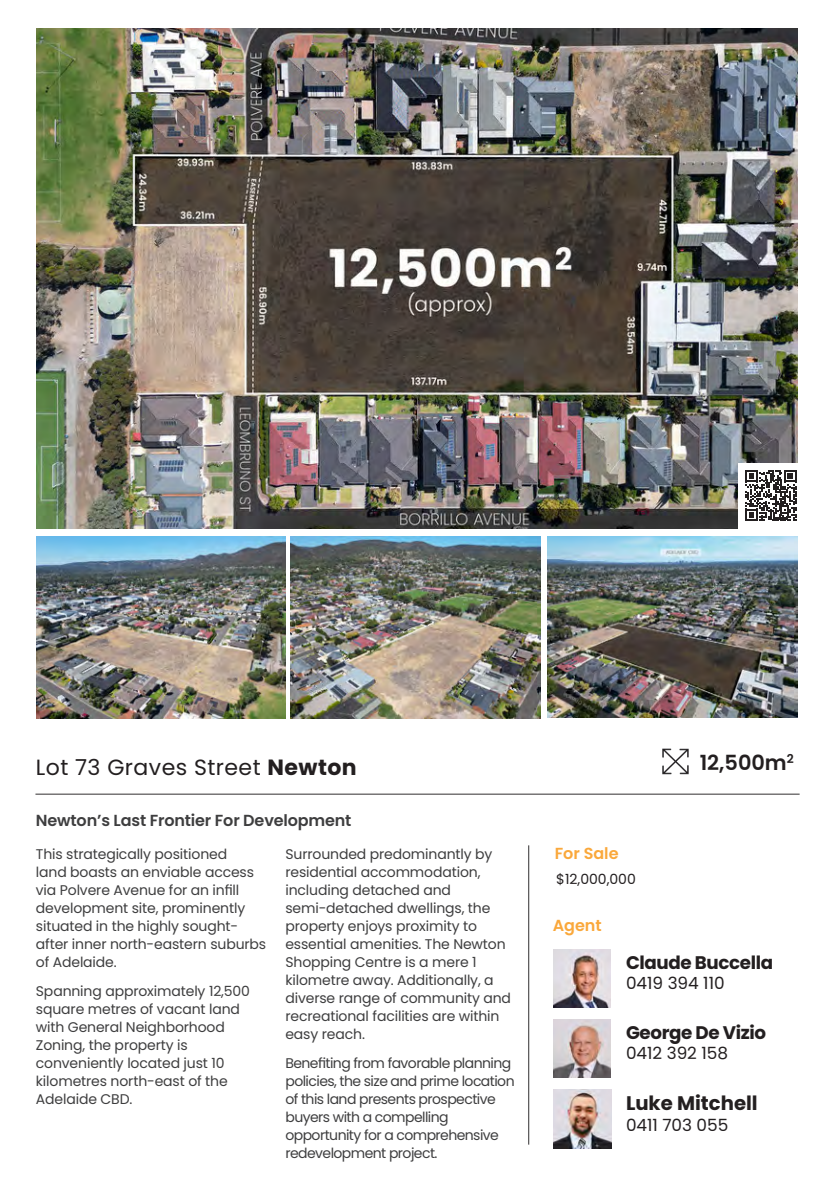
<style>
.page{position:relative;width:840px;height:1191px;background:#fff}
.page>*{position:absolute;margin:0;border:0;box-sizing:border-box;transform-origin:0 0}
.t1{font:22px "Poppins";letter-spacing:.02em;color:#231f20}
.t2{font:600 20.8px "Poppins";color:#231f20}
.t3{font:700 19.6px "Poppins";color:#231f20}
.t4{font:700 18.2px "Poppins";letter-spacing:-.02em;color:#231f20}
.t5{font:16.8px "Poppins";color:#231f20}
.t6{font:600 16px "Poppins";letter-spacing:-.01em;color:#3e3e3f}
.t7{font:600 16px "Poppins";color:#faa83b}
.t8{font:14px/18px "Poppins";letter-spacing:-.01em;color:#3e3e3f}
.t9{font:14px/18px "Poppins";letter-spacing:-.04em;color:#3e3e3f}
.t10{font:14px "Poppins";color:#231f20}
.s1{font-weight:700}
</style>
<div class="page">
<img style="left:37px;top:28px;width:760px;height:500px">
<hr style="left:35px;top:793px;width:764px;height:1px;background:#312f30">
<hr style="left:528px;top:845px;width:1px;height:299px;background:#312f30">
<div style="left:737px;top:463px;width:66px;height:65px;background:#fff"></div>
<svg style="left:745px;top:470px;width:51px;height:51px"></svg>
<img style="left:37px;top:536px;width:248px;height:182px">
<img style="left:290px;top:537px;width:250px;height:181px">
<img style="left:547px;top:536px;width:249px;height:182px">
<img style="left:662px;top:748px;width:27px;height:27px">
<img style="left:553px;top:1089px;width:58px;height:59px">
<img style="left:553px;top:950px;width:57px;height:57px">
<img style="left:553px;top:1019px;width:57px;height:58px">
<p class="t1" style="left:36px;top:755px;width:322px">Lot 73 Graves Street <span class="s1">Newton</span></p>
<p class="t6" style="left:36px;top:810px;width:317px">Newton’s Last Frontier For Development</p>
<p class="t8" style="left:36px;top:845px;width:232px">This strategically positioned<br>land boasts an enviable access via Polvere Avenue for an infill development site, prominently situated in the highly sought&shy;after inner north-eastern suburbs of Adelaide.</p>
<p class="t8" style="left:36px;top:982px;width:215px">Spanning approximately 12,500 square metres of vacant land with General Neighborhood<br>Zoning, the property is conveniently located just 10 kilometres north-east of the<br>Adelaide CBD.</p>
<p class="t8" style="left:285px;top:845px;width:227px">Surrounded predominantly by residential accommodation, including detached and semi-detached dwellings, the property enjoys proximity to essential amenities. The Newton<br>Shopping Centre is a mere 1 kilometre away. Additionally, a diverse range of community and recreational facilities are within easy reach.</p>
<p class="t9" style="left:285px;top:1054px;width:231px">Benefiting from favorable planning policies, the size and prime location of this land presents prospective buyers with a compelling opportunity for a comprehensive redevelopment project.</p>
<p class="t7" style="left:554px;top:844px;width:65px">For Sale</p>
<p class="t10" style="left:556px;top:871px;width:81px">$12,000,000</p>
<p class="t7" style="left:552px;top:916px;width:50px">Agent</p>
<p class="t2" style="left:699px;top:750px;width:95px">12,500m<sup>2</sup></p>
<p class="t4" style="left:625px;top:952px;width:149px">Claude Buccella</p>
<p class="t5" style="left:625px;top:973px;width:100px">0419 394 110</p>
<p class="t4" style="left:625px;top:1022px;width:141px">George De Vizio</p>
<p class="t5" style="left:625px;top:1043px;width:103px">0412 392 158</p>
<h3 class="t3" style="left:625px;top:1092px;width:133px">Luke Mitchell</h3>
<p class="t5" style="left:625px;top:1115px;width:104px">0411 703 055</p>
</div>
